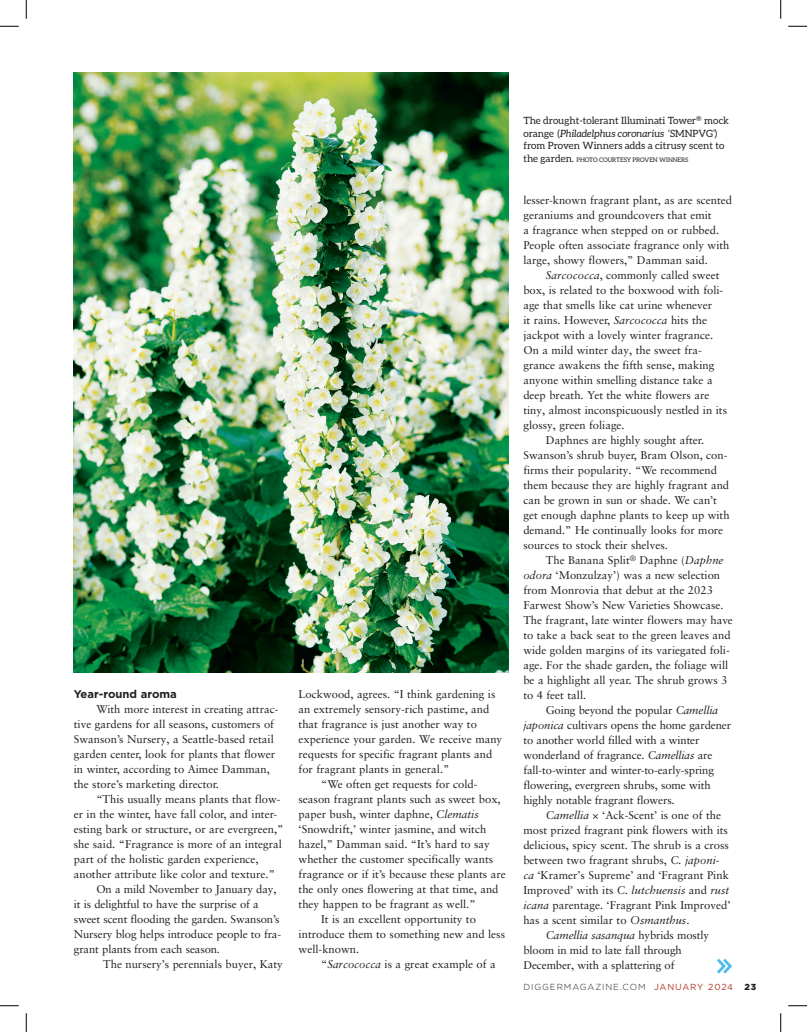
<style>
.page{position:relative;width:807px;height:1032px;background:#fff}
.page>*{position:absolute;margin:0;border:0;box-sizing:border-box;transform-origin:0 0}
.Body_Copy{font:11.25px/15px "Sabon LT Pro";color:#231f20}
.Body_Section_Subhed{font:700 11.25px "Gotham";color:#231f20}
.Image_Caption{font:10px/12.5px "Aleo";color:#231f20}
.t1{font:300 8.75px "Gotham";letter-spacing:.1em;color:#231f20}
.t2{font:900 8.75px "Gotham";color:#231f20}
.Image_Caption-2{font:6.25px "Aleo";letter-spacing:-.01em;color:#231f20}
.s1{font-style:italic}
.s2{font-size:10px}
.s3{font-weight:400;color:#af3723}
</style>
<div class="page">
<img style="left:717px;top:958px;width:15px;height:16px">
<img style="left:74px;top:72px;width:434px;height:600px">
<svg style="left:0;top:25px;width:19px;height:2px"></svg>
<svg style="left:788px;top:25px;width:18px;height:2px"></svg>
<svg style="left:0;top:1005px;width:19px;height:1px"></svg>
<svg style="left:788px;top:1005px;width:18px;height:1px"></svg>
<svg style="left:25px;top:0;width:2px;height:19px"></svg>
<svg style="left:25px;top:1013px;width:2px;height:18px"></svg>
<svg style="left:780px;top:0;width:1px;height:19px"></svg>
<svg style="left:780px;top:1013px;width:1px;height:18px"></svg>
<p class="Body_Section_Subhed" style="left:74px;top:686px;width:105px">Year-round aroma</p>
<p class="Body_Copy" style="left:74px;top:701px;width:206px;text-indent:22px">With more interest in creating attrac&shy;tive gardens for all seasons, customers of Swanson’s Nursery, a Seattle-based retail garden center, look for plants that flower in winter, according to Aimee Damman, the store’s marketing director.</p>
<p class="Body_Copy" style="left:74px;top:791px;width:211px;text-indent:22px">“This usually means plants that flow&shy;er in the winter, have fall color, and inter&shy;esting bark or structure, or are evergreen,” she said. “Fragrance is more of an integral part of the holistic garden experience, another attribute like color and texture.”</p>
<p class="Body_Copy" style="left:74px;top:881px;width:209px;text-indent:22px">On a mild November to January day, it is delightful to have the surprise of a sweet scent flooding the garden. Swanson’s Nursery blog helps introduce people to fra&shy;grant plants from each season.</p>
<p class="Body_Copy" style="left:103px;top:956px;width:181px">The nursery’s perennials buyer, Katy</p>
<p class="Body_Copy" style="left:298px;top:686px;width:205px">Lockwood, agrees. “I think gardening is an extremely sensory-rich pastime, and that fragrance is just another way to experience your garden. We receive many requests for specific fragrant plants and for fragrant plants in general.”</p>
<p class="Body_Copy" style="left:298px;top:776px;width:209px;text-indent:22px">“We often get requests for cold&shy;season fragrant plants such as sweet box, paper bush, winter daphne, <span class="s1">Clematis </span>‘Snowdrift,’ winter jasmine, and witch hazel,” Damman said. “It’s hard to say whether the customer specifically wants fragrance or if it’s because these plants are the only ones flowering at that time, and they happen to be fragrant as well.”</p>
<p class="Body_Copy" style="left:298px;top:911px;width:208px;text-indent:22px">It is an excellent opportunity to introduce them to something new and less well-known.</p>
<p class="Body_Copy" style="left:321px;top:956px;width:176px">“<span class="s1">Sarcococca</span> is a great example of a</p>
<p class="Image_Caption" style="left:523px;top:114px;width:207px">The drought-tolerant Illuminati Tower<sup>®</sup> mock orange (<span class="s1">Philadelphus coronarius</span> ‘SMNPVG’) from Proven Winners adds a citrusy scent to</p>
<p class="Image_Caption-2" style="left:523px;top:156px;width:166px"><span class="s2">the garden.</span> PHOTO COURTESY PROVEN WINNERS</p>
<p class="Body_Copy" style="left:523px;top:192px;width:210px">lesser-known fragrant plant, as are scented geraniums and groundcovers that emit<br>a fragrance when stepped on or rubbed.<br>People often associate fragrance only with large, showy flowers,” Damman said.</p>
<p class="Body_Copy" style="left:523px;top:267px;width:205px;text-indent:22px"><span class="s1">Sarcococca</span>, commonly called sweet box, is related to the boxwood with foli&shy;age that smells like cat urine whenever<br>it rains. However, <span class="s1">Sarcococca</span> hits the jackpot with a lovely winter fragrance.<br>On a mild winter day, the sweet fra&shy;grance awakens the fifth sense, making anyone within smelling distance take a deep breath. Yet the white flowers are tiny, almost inconspicuously nestled in its glossy, green foliage.</p>
<p class="Body_Copy" style="left:523px;top:432px;width:208px;text-indent:22px">Daphnes are highly sought after.<br>Swanson’s shrub buyer, Bram Olson, con&shy;firms their popularity. “We recommend them because they are highly fragrant and can be grown in sun or shade. We can’t get enough daphne plants to keep up with demand.” He continually looks for more sources to stock their shelves.</p>
<p class="Body_Copy" style="left:523px;top:552px;width:211px;text-indent:22px">The Banana Split<sup>®</sup> Daphne (<span class="s1">Daphne odora</span> ‘Monzulzay’) was a new selection from Monrovia that debut at the 2023<br>Farwest Show’s New Varieties Showcase.<br>The fragrant, late winter flowers may have to take a back seat to the green leaves and wide golden margins of its variegated foli&shy;age. For the shade garden, the foliage will be a highlight all year. The shrub grows 3 to 4 feet tall.</p>
<p class="Body_Copy" style="left:523px;top:702px;width:209px;text-indent:22px">Going beyond the popular <span class="s1">Camellia japonica</span> cultivars opens the home gardener to another world filled with a winter wonderland of fragrance. <span class="s1">Camellias</span> are fall-to-winter and winter-to-early-spring flowering, evergreen shrubs, some with highly notable fragrant flowers.</p>
<p class="Body_Copy" style="left:523px;top:807px;width:208px;text-indent:22px"><span class="s1">Camellia</span> × ‘Ack-Scent’ is one of the most prized fragrant pink flowers with its delicious, spicy scent. The shrub is a cross between two fragrant shrubs, <span class="s1">C. japoni&shy;ca</span> ‘Kramer’s Supreme’ and ‘Fragrant Pink Improved’ with its <span class="s1">C. lutchuensis</span> and <span class="s1">rust icana</span> parentage. ‘Fragrant Pink Improved’ has a scent similar to <span class="s1">Osmanthus</span>.</p>
<p class="Body_Copy" style="left:523px;top:927px;width:187px;text-indent:22px"><span class="s1">Camellia sasanqua</span> hybrids mostly bloom in mid to late fall through<br>December, with a splattering of</p>
<p class="t1" style="left:523px;top:981px;width:211px">DIGGERMAGAZINE.COM <span class="s3">JANUARY 2024</span></p>
<p class="t2" style="left:744px;top:981px;width:13px">23</p>
</div>
